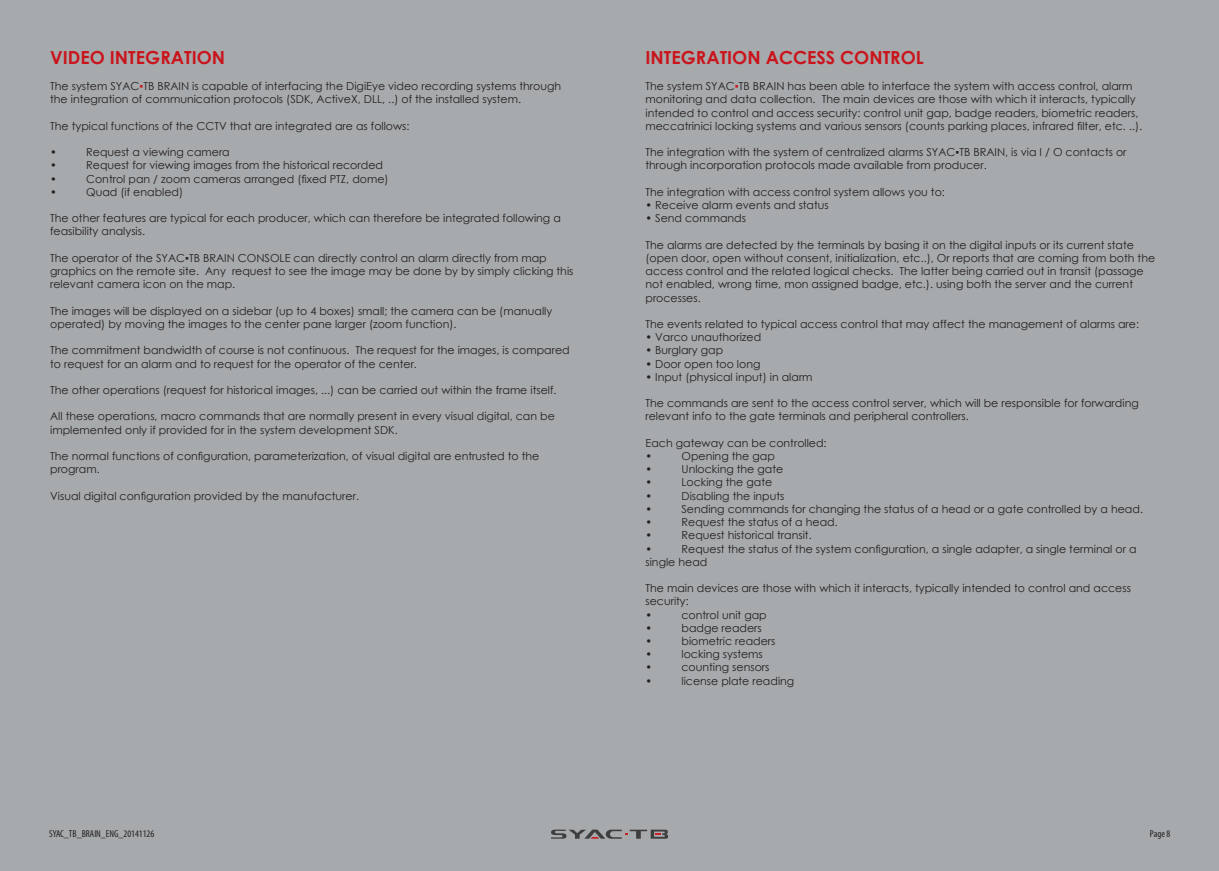
<style>
.page{position:relative;width:1219px;height:871px;background:#fff}
.page>*{position:absolute;margin:0;border:0;box-sizing:border-box;transform-origin:0 0}
.t1{font:700 18px "Century Gothic";color:#ca141c}
.t2{font:11px/13.2px "Century Gothic";color:#231f20}
.t3{font:condensed 10px "Myriad Pro";color:#231f20}
.s1{color:#ca141c}
</style>
<div class="page">
<div style="left:0;top:0;width:1219px;height:870px;background:#a7aaac"></div>
<svg style="left:551px;top:829px;width:117px;height:9px"></svg>
<p class="t1" style="left:50px;top:43px;width:176px">VIDEO INTEGRATION</p>
<p class="t2" style="left:50px;top:79px;width:512px">The system SYAC<span class="s1">▪</span>TB BRAIN is capable of interfacing the DigiEye video recording systems through the integration of communication protocols (SDK, ActiveX, DLL, ..) of the installed system.</p>
<p class="t2" style="left:50px;top:119px;width:361px">The typical functions of the CCTV that are integrated are as follows:</p>
<p class="t2" style="left:50px;top:145px;width:8px">•</p>
<p class="t2" style="left:86px;top:145px;width:145px">Request a viewing camera</p>
<p class="t2" style="left:50px;top:159px;width:8px">•</p>
<p class="t2" style="left:86px;top:159px;width:298px">Request for viewing images from the historical recorded</p>
<p class="t2" style="left:50px;top:172px;width:8px">•</p>
<p class="t2" style="left:86px;top:172px;width:304px">Control pan / zoom cameras arranged (fixed PTZ, dome)</p>
<p class="t2" style="left:50px;top:185px;width:8px">•</p>
<p class="t2" style="left:86px;top:185px;width:98px">Quad (if enabled)</p>
<p class="t2" style="left:50px;top:211px;width:512px">The other features are typical for each producer, which can therefore be integrated following a feasibility analysis.</p>
<p class="t2" style="left:50px;top:251px;width:525px">The operator of the SYAC▪TB BRAIN CONSOLE can directly control an alarm directly from map graphics on the remote site. Any request to see the image may be done by by simply clicking this relevant camera icon on the map.</p>
<p class="t2" style="left:50px;top:304px;width:504px">The images will be displayed on a sidebar (up to 4 boxes) small; the camera can be (manually operated) by moving the images to the center pane larger (zoom function).</p>
<p class="t2" style="left:50px;top:343px;width:521px">The commitment bandwidth of course is not continuous. The request for the images, is compared to request for an alarm and to request for the operator of the center.</p>
<p class="t2" style="left:50px;top:383px;width:508px">The other operations (request for historical images, ...) can be carried out within the frame itself.</p>
<p class="t2" style="left:50px;top:409px;width:506px">All these operations, macro commands that are normally present in every visual digital, can be implemented only if provided for in the system development SDK.</p>
<p class="t2" style="left:50px;top:449px;width:491px">The normal functions of configuration, parameterization, of visual digital are entrusted to the program.</p>
<p class="t2" style="left:50px;top:489px;width:310px">Visual digital configuration provided by the manufacturer.</p>
<p class="t1" style="left:645px;top:43px;width:280px">INTEGRATION ACCESS CONTROL</p>
<p class="t2" style="left:645px;top:79px;width:494px">The system SYAC<span class="s1">▪</span>TB BRAIN has been able to interface the system with access control, alarm monitoring and data collection. The main devices are those with which it interacts, typically intended to control and access security: control unit gap, badge readers, biometric readers,</p>
<p class="t2" style="left:645px;top:119px;width:498px">meccatrinici locking systems and various sensors (counts parking places, infrared filter, etc. ..).</p>
<p class="t2" style="left:645px;top:145px;width:483px">The integration with the system of centralized alarms SYAC▪TB BRAIN, is via I / O contacts or through incorporation protocols made available from producer.</p>
<p class="t2" style="left:645px;top:185px;width:301px">The integration with access control system allows you to:</p>
<p class="t2" style="left:645px;top:198px;width:185px">• Receive alarm events and status</p>
<p class="t2" style="left:645px;top:211px;width:102px">• Send commands</p>
<p class="t2" style="left:645px;top:238px;width:511px">The alarms are detected by the terminals by basing it on the digital inputs or its current state (open door, open without consent, initialization, etc..), Or reports that are coming from both the access control and the related logical checks. The latter being carried out in transit (passage not enabled, wrong time, mon assigned badge, etc.). using both the server and the current processes.</p>
<p class="t2" style="left:645px;top:317px;width:495px">The events related to typical access control that may affect the management of alarms are:</p>
<p class="t2" style="left:645px;top:330px;width:117px">• Varco unauthorized</p>
<p class="t2" style="left:645px;top:343px;width:79px">• Burglary gap</p>
<p class="t2" style="left:645px;top:357px;width:116px">• Door open too long</p>
<p class="t2" style="left:645px;top:370px;width:169px">• Input (physical input) in alarm</p>
<p class="t2" style="left:645px;top:396px;width:495px">The commands are sent to the access control server, which will be responsible for forwarding relevant info to the gate terminals and peripheral controllers.</p>
<p class="t2" style="left:645px;top:436px;width:183px">Each gateway can be controlled:</p>
<p class="t2" style="left:645px;top:449px;width:8px">•</p>
<p class="t2" style="left:681px;top:449px;width:95px">Opening the gap</p>
<p class="t2" style="left:645px;top:462px;width:8px">•</p>
<p class="t2" style="left:681px;top:462px;width:103px">Unlocking the gate</p>
<p class="t2" style="left:645px;top:475px;width:8px">•</p>
<p class="t2" style="left:681px;top:475px;width:92px">Locking the gate</p>
<p class="t2" style="left:645px;top:489px;width:8px">•</p>
<p class="t2" style="left:681px;top:489px;width:104px">Disabling the inputs</p>
<p class="t2" style="left:645px;top:502px;width:8px">•</p>
<p class="t2" style="left:681px;top:502px;width:463px">Sending commands for changing the status of a head or a gate controlled by a head.</p>
<p class="t2" style="left:645px;top:515px;width:8px">•</p>
<p class="t2" style="left:681px;top:515px;width:158px">Request the status of a head.</p>
<p class="t2" style="left:645px;top:528px;width:8px">•</p>
<p class="t2" style="left:681px;top:528px;width:132px">Request historical transit.</p>
<p class="t2" style="left:645px;top:541px;width:8px">•</p>
<p class="t2" style="left:645px;top:541px;width:493px;text-indent:36px">Request the status of the system configuration, a single adapter, a single terminal or a single head</p>
<p class="t2" style="left:645px;top:581px;width:487px">The main devices are those with which it interacts, typically intended to control and access security:</p>
<p class="t2" style="left:645px;top:607px;width:8px">•</p>
<p class="t2" style="left:681px;top:607px;width:87px">control unit gap</p>
<p class="t2" style="left:645px;top:621px;width:8px">•</p>
<p class="t2" style="left:681px;top:621px;width:82px">badge readers</p>
<p class="t2" style="left:645px;top:634px;width:8px">•</p>
<p class="t2" style="left:681px;top:634px;width:96px">biometric readers</p>
<p class="t2" style="left:645px;top:647px;width:8px">•</p>
<p class="t2" style="left:681px;top:647px;width:83px">locking systems</p>
<p class="t2" style="left:645px;top:660px;width:8px">•</p>
<p class="t2" style="left:681px;top:660px;width:89px">counting sensors</p>
<p class="t2" style="left:645px;top:673px;width:8px">•</p>
<p class="t2" style="left:681px;top:673px;width:114px">license plate reading</p>
<p class="t3" style="left:49px;top:827px;width:107px">SYAC_TB_BRAIN_ENG_20141126</p>
<p class="t3" style="left:1150px;top:827px;width:22px">Page 8</p>
</div>
